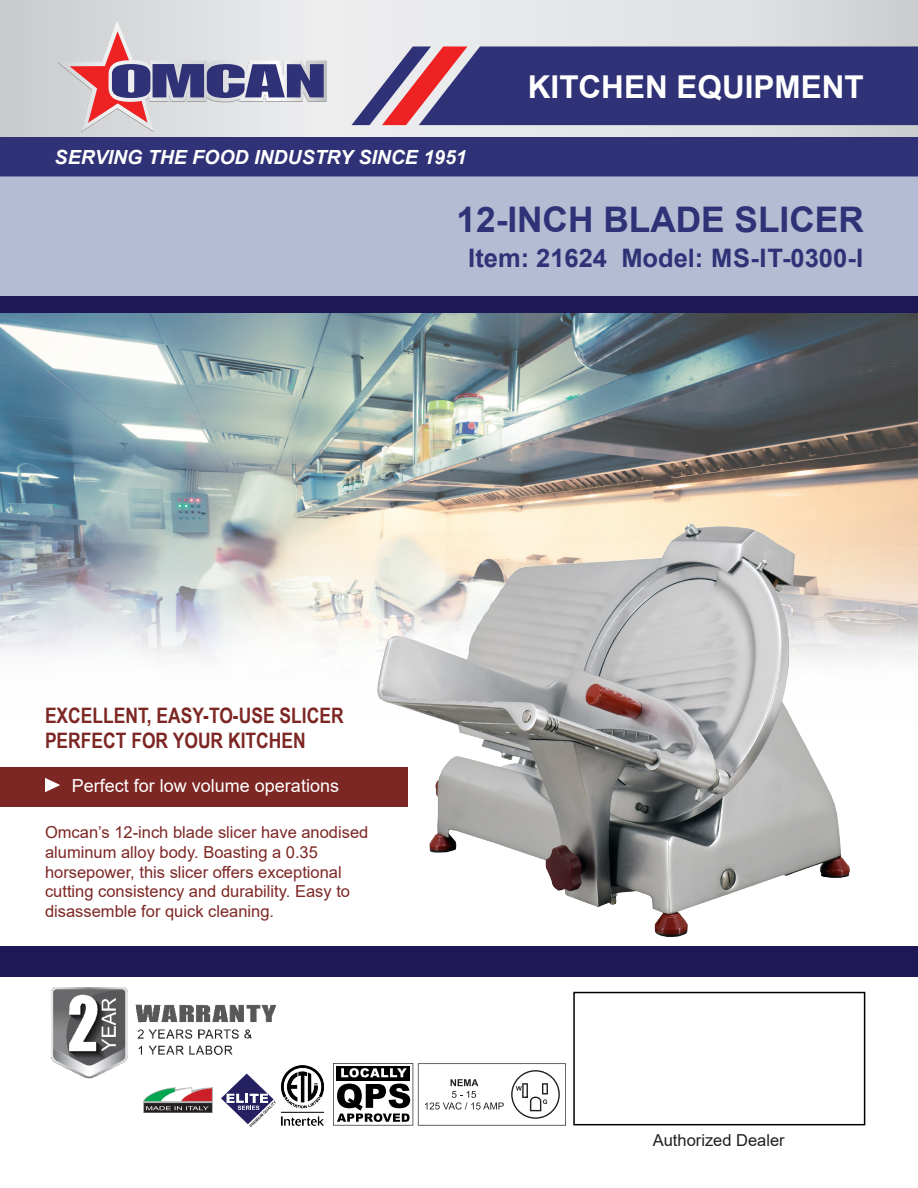
<style>
.page{position:relative;width:918px;height:1188px;background:#fff}
.page>*{position:absolute;margin:0;border:0;box-sizing:border-box;transform-origin:0 0}
.t1{font:700 35.25px "Arial";color:#2f3276}
.t2{font:700 31.5px "Arial";color:#fff}
.t3{font:700 25.5px "Arial";color:#2f3276}
.t4{font:700 21.3px/25.5px "Arial Narrow";color:#7d2724}
.t5{font:italic 700 19.5px "Arial";color:#fff}
.t6{font:18px "Arial";color:#fff}
.t7{font:16.5px/19.8px "Arial";color:#7d2724}
.t8{font:16.5px "Arial";color:#231f20}
</style>
<div class="page">
<img style="left:0;top:313px;width:918px;height:494px">
<svg style="left:0;top:0;width:918px;height:137px;background:#dedee0"></svg>
<div style="left:0;top:137px;width:918px;height:39px;background:#2f3276"></div>
<svg style="left:352px;top:46px;width:566px;height:79px;background:#4a447e"></svg>
<svg style="left:58px;top:21px;width:269px;height:112px;background:#bfb4c2"></svg>
<div style="left:0;top:176px;width:918px;height:120px;background:#b4bcd4"></div>
<div style="left:0;top:296px;width:918px;height:17px;background:#1f1857"></div>
<div style="left:573px;top:992px;width:292px;height:133px;border:2px solid #000"></div>
<div style="left:0;top:947px;width:918px;height:30px;background:#1f1857"></div>
<img style="left:144px;top:1087px;width:69px;height:26px">
<svg style="left:221px;top:1083px;width:53px;height:44px"></svg>
<svg style="left:333px;top:1063px;width:233px;height:63px"></svg>
<div style="left:0;top:767px;width:407px;height:39px;background:#7d2724"></div>
<img style="left:343px;top:496px;width:562px;height:451px">
<svg style="left:45px;top:778px;width:15px;height:14px"></svg>
<img style="left:274px;top:1067px;width:49px;height:58px">
<img style="left:51px;top:987px;width:260px;height:96px">
<p class="t5" style="left:55px;top:144px;width:414px">SERVING THE FOOD INDUSTRY SINCE 1951</p>
<p class="t2" style="left:528px;top:64px;width:338px">KITCHEN EQUIPMENT</p>
<p class="t1" style="left:456px;top:195px;width:409px">12-INCH BLADE SLICER</p>
<p class="t3" style="left:468px;top:240px;width:397px">Item: 21624 Model: MS-IT-0300-I</p>
<p class="t4" style="left:45px;top:701px;width:300px">EXCELLENT, EASY-TO-USE SLICER<br>PERFECT FOR YOUR KITCHEN</p>
<p class="t6" style="left:72px;top:773px;width:269px">Perfect for low volume operations</p>
<p class="t7" style="left:45px;top:822px;width:325px">Omcan’s 12-inch blade slicer have anodised aluminum alloy body. Boasting a 0.35</p>
<p class="t7" style="left:45px;top:862px;width:298px">horsepower, this slicer offers exceptional</p>
<p class="t7" style="left:45px;top:882px;width:307px">cutting consistency and durability. Easy to disassemble for quick cleaning.</p>
<p class="t8" style="left:653px;top:1129px;width:133px">Authorized Dealer</p>
</div>
